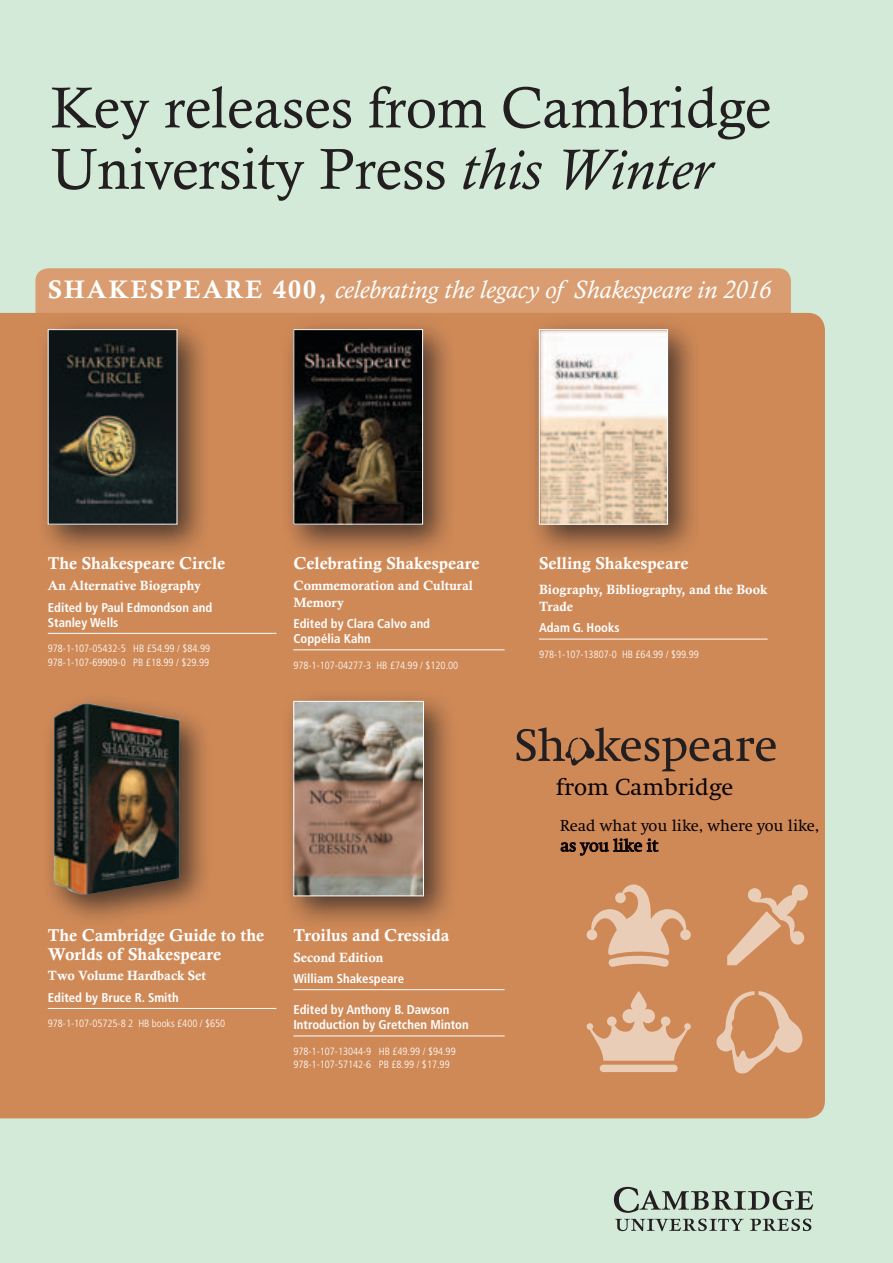
<style>
.page{position:relative;width:893px;height:1263px;background:#d3ead8}
.page>*{position:absolute;margin:0;border:0;box-sizing:border-box;transform-origin:0 0}
.t1{font:57.9px/61.3px "Calisto";color:#231f20}
.t2{font:italic 25.5px "Calisto";color:#fff}
.t3{font:700 25.5px "Calisto";color:#fff}
.t4{font:24.15px "Swift EF";color:#090305}
.t5{font:700 17.25px/18.8px "Calisto";color:#fff}
.t6{font:16.5px "Swift EF";color:#090305}
.t7{font:700 13.5px/16.5px "Calisto";color:#fff}
.t8{font:700 condensed 12.75px/15px "Frutiger LTACE";color:#fff}
.t9{font:300 condensed 10.5px/13.5px "Frutiger LTACE";color:#fff}
.s1{font-style:italic}
.s2{font-weight:700;font-style:normal}
</style>
<div class="page">
<div style="left:35px;top:268px;width:756px;height:45px;background:#d99d71"></div>
<div style="left:0;top:313px;width:825px;height:805px;background:#cf8957"></div>
<div style="left:34px;top:316px;width:177px;height:243px;background:#231f20;opacity:.75"></div>
<img style="left:50px;top:331px;width:125px;height:191px">
<div style="left:41px;top:691px;width:173px;height:237px;background:#231f20;opacity:.75"></div>
<img style="left:53px;top:703px;width:127px;height:192px">
<div style="left:280px;top:316px;width:177px;height:243px;background:#231f20;opacity:.75"></div>
<img style="left:295px;top:331px;width:126px;height:191px">
<div style="left:293px;top:329px;width:130px;height:195px;border:1px solid #fff"></div>
<div style="left:280px;top:687px;width:178px;height:243px;background:#231f20;opacity:.75"></div>
<img style="left:295px;top:703px;width:127px;height:191px">
<div style="left:293px;top:701px;width:131px;height:195px;border:1px solid #fff"></div>
<div style="left:525px;top:316px;width:177px;height:243px;background:#231f20;opacity:.75"></div>
<img style="left:541px;top:331px;width:125px;height:191px">
<div style="left:539px;top:329px;width:129px;height:195px;border:1px solid #fff"></div>
<svg style="left:614px;top:1187px;width:199px;height:44px"></svg>
<hr style="left:48px;top:633px;width:228px;height:1px;background:#fff">
<hr style="left:48px;top:1008px;width:228px;height:1px;background:#fff">
<hr style="left:293px;top:649px;width:212px;height:1px;background:#fff">
<hr style="left:293px;top:989px;width:212px;height:1px;background:#fff">
<hr style="left:293px;top:1035px;width:212px;height:1px;background:#fff">
<hr style="left:539px;top:639px;width:229px;height:1px;background:#fff">
<svg style="left:517px;top:727px;width:259px;height:44px;background:#a8714a"></svg>
<svg style="left:561px;top:838px;width:97px;height:17px;background:#8a5a3a"></svg>
<svg style="left:587px;top:884px;width:104px;height:83px;background:#daa57f"></svg>
<svg style="left:727px;top:884px;width:82px;height:81px;background:#d79e75"></svg>
<div style="left:600px;top:1065px;width:78px;height:7px;background:#eacdb7;border-radius:4px"></div>
<svg style="left:587px;top:991px;width:104px;height:70px;background:#daa680"></svg>
<svg style="left:716px;top:991px;width:86px;height:82px;background:#d69c73"></svg>
<h1 class="t1" style="left:51px;top:76px;width:722px">Key releases from Cambridge<br>University Press <span class="s1">this Winter</span></h1>
<h2 class="t3" style="left:48px;top:274px;width:37px">Shakespeare</h2>
<h2 class="t2" style="left:273px;top:275px;width:499px"><span class="s2">400,</span> celebrating the legacy of Shakespeare in 2016</h2>
<h3 class="t5" style="left:48px;top:554px;width:179px">The Shakespeare Circle</h3>
<p class="t7" style="left:48px;top:577px;width:155px">An Alternative Biography</p>
<p class="t8" style="left:48px;top:600px;width:166px">Edited by Paul Edmondson and<br>Stanley Wells</p>
<p class="t9" style="left:48px;top:642px;width:164px">978-1-107-05432-5 HB £54.99 / $84.99<br>978-1-107-69909-0 PB £18.99 / $29.99</p>
<h3 class="t5" style="left:293px;top:554px;width:188px">Celebrating Shakespeare</h3>
<p class="t7" style="left:293px;top:577px;width:181px">Commemoration and Cultural<br>Memory</p>
<p class="t8" style="left:293px;top:616px;width:138px">Edited by Clara Calvo and<br>Coppélia Kahn</p>
<p class="t9" style="left:293px;top:658px;width:166px">978-1-107-04277-3 HB £74.99 / $120.00</p>
<h3 class="t5" style="left:48px;top:925px;width:218px">The Cambridge Guide to the<br>Worlds of Shakespeare</h3>
<p class="t7" style="left:48px;top:967px;width:160px">Two Volume Hardback Set</p>
<p class="t8" style="left:48px;top:990px;width:132px">Edited by Bruce R. Smith</p>
<p class="t9" style="left:48px;top:1017px;width:179px">978-1-107-05725-8 2 HB books £400 / $650</p>
<h3 class="t5" style="left:293px;top:925px;width:158px">Troilus and Cressida</h3>
<p class="t7" style="left:293px;top:949px;width:92px">Second Edition</p>
<p class="t8" style="left:293px;top:971px;width:112px">William Shakespeare</p>
<p class="t8" style="left:293px;top:1002px;width:177px">Edited by Anthony B. Dawson<br>Introduction by Gretchen Minton</p>
<p class="t9" style="left:293px;top:1044px;width:164px">978-1-107-13044-9 HB £49.99 / $94.99<br>978-1-107-57142-6 PB £8.99 / $17.99</p>
<h3 class="t5" style="left:539px;top:554px;width:151px">Selling Shakespeare</h3>
<p class="t7" style="left:539px;top:581px;width:230px">Biography, Bibliography, and the Book<br>Trade</p>
<p class="t8" style="left:539px;top:620px;width:82px">Adam G. Hooks</p>
<p class="t9" style="left:539px;top:648px;width:161px">978-1-107-13807-0 HB £64.99 / $99.99</p>
<h3 class="t4" style="left:556px;top:774px;width:179px">from Cambridge</h3>
<h3 class="t6" style="left:560px;top:817px;width:261px">Read what you like, where you like,</h3>
</div>
